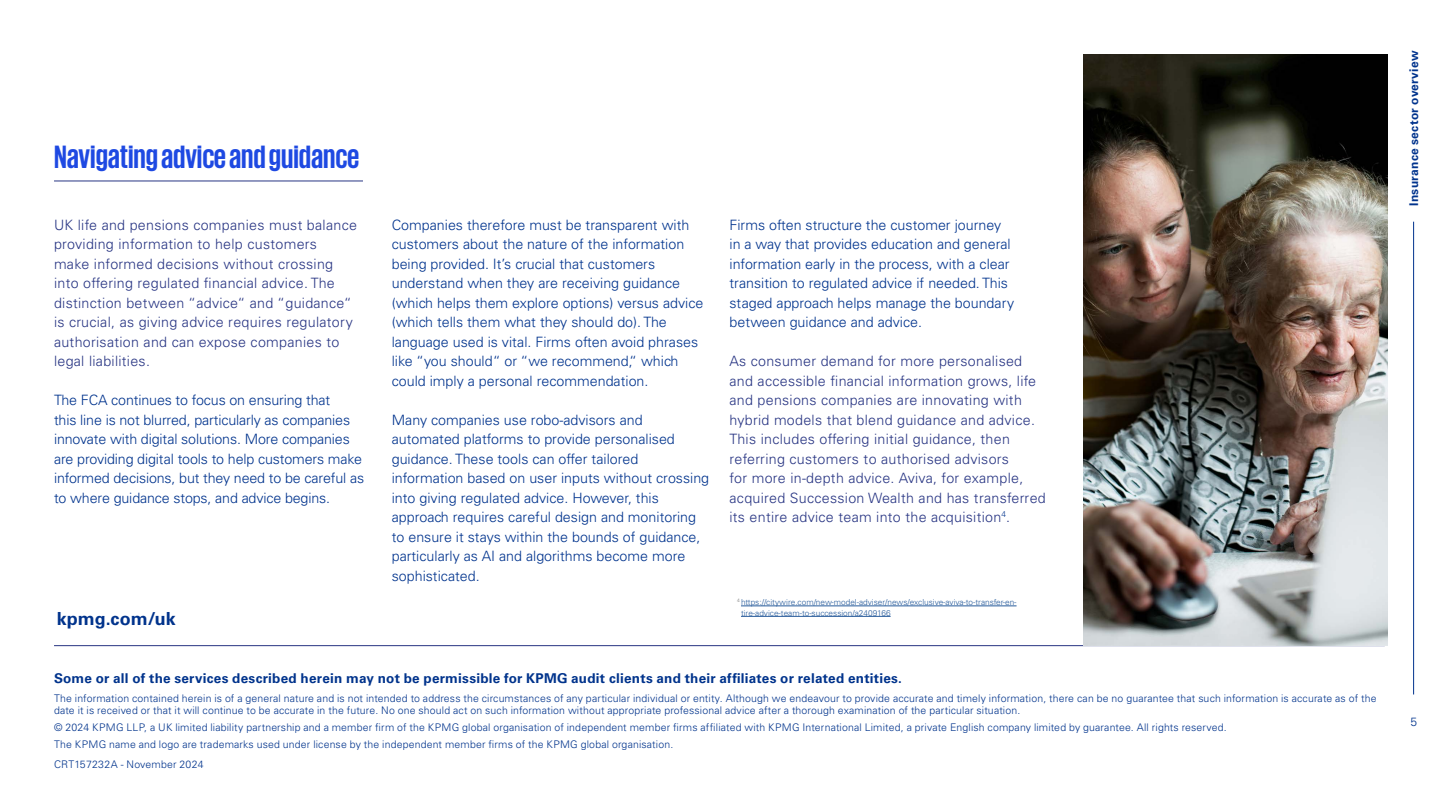
<style>
.page{position:relative;width:1441px;height:810px;background:#fff}
.page>*{position:absolute;margin:0;border:0;box-sizing:border-box;transform-origin:0 0}
.t1{font:700 33px "KPMG";color:#1e49e2}
.t2{font:700 18px "Univers LT Std";letter-spacing:.005em;color:#00338c}
.t3{font:300 14.25px/19.5px "Univers LT Std";color:#00338d}
.t4{font:300 14.25px/19.5px "Univers LT Std";letter-spacing:.02em;color:#283583}
.t5{font:700 13.5px "Univers LT Std";letter-spacing:.02em;color:#00338c}
.t6{font:700 12px "Univers LT Std";letter-spacing:.02em;color:#00338d}
.t7{font:300 12px "Univers LT Std";color:#00338d}
.t8{font:300 10.5px/12.6px "Univers LT Std";letter-spacing:.015em;color:#00338c}
.t9{font:300 8.25px/10.5px "Univers LT Std";color:#275b9b}
</style>
<div class="page">
<hr style="left:1412px;top:222px;width:1px;height:473px;background:#00338d">
<hr style="left:54px;top:181px;width:309px;height:1px;background:#283583">
<hr style="left:54px;top:645px;width:1330px;height:1px;background:#283583">
<img style="left:1083px;top:54px;width:303px;height:592px">
<hr style="left:741px;top:606px;width:275px;height:1px;background:#275b9b">
<hr style="left:741px;top:616px;width:149px;height:1px;background:#275b9b">
<h1 class="t1" style="left:54px;top:140px;width:307px">Navigating advice and guidance</h1>
<p class="t4" style="left:54px;top:215px;width:304px">UK life and pensions companies must balance providing information to help customers<br>make informed decisions without crossing into offering regulated financial advice. The distinction between “advice“ and “guidance“ is crucial, as giving advice requires regulatory authorisation and can expose companies to legal liabilities.</p>
<p class="t3" style="left:54px;top:390px;width:312px">The FCA continues to focus on ensuring that<br>this line is not blurred, particularly as companies innovate with digital solutions. More companies are providing digital tools to help customers make informed decisions, but they need to be careful as to where guidance stops, and advice begins.</p>
<p class="t2" style="left:57px;top:608px;width:121px">kpmg.com/uk</p>
<p class="t3" style="left:392px;top:215px;width:313px">Companies therefore must be transparent with customers about the nature of the information being provided. It’s crucial that customers understand when they are receiving guidance (which helps them explore options) versus advice (which tells them what they should do). The language used is vital. Firms often avoid phrases like “you should“ or “we recommend,“ which could imply a personal recommendation.</p>
<p class="t3" style="left:392px;top:410px;width:319px">Many companies use robo-advisors and automated platforms to provide personalised guidance. These tools can offer tailored information based on user inputs without crossing into giving regulated advice. However, this approach requires careful design and monitoring to ensure it stays within the bounds of guidance, particularly as AI and algorithms become more sophisticated.</p>
<p class="t3" style="left:729px;top:215px;width:286px">Firms often structure the customer journey in a way that provides education and general information early in the process, with a clear transition to regulated advice if needed. This staged approach helps manage the boundary between guidance and advice.</p>
<p class="t4" style="left:729px;top:351px;width:318px">As consumer demand for more personalised and accessible financial information grows, life and pensions companies are innovating with hybrid models that blend guidance and advice.<br>This includes offering initial guidance, then referring customers to authorised advisors<br>for more in-depth advice. Aviva, for example, acquired Succession Wealth and has transferred its entire advice team into the acquisition<sup>4</sup>.</p>
<p class="t9" style="left:741px;top:597px;width:277px;text-indent:-4px"><sup>4</sup> https://citywire.com/new-model-adviser/news/exclusive-aviva-to-transfer-en&shy;tire-advice-team-to-succession/a2409166</p>
<p class="t5" style="left:54px;top:670px;width:849px">Some or all of the services described herein may not be permissible for KPMG audit clients and their affiliates or related entities.</p>
<p class="t8" style="left:54px;top:692px;width:1323px">The information contained herein is of a general nature and is not intended to address the circumstances of any particular individual or entity. Although we endeavour to provide accurate and timely information, there can be no guarantee that such information is accurate as of the date it is received or that it will continue to be accurate in the future. No one should act on such information without appropriate professional advice after a thorough examination of the particular situation.</p>
<p class="t8" style="left:54px;top:719px;width:1174px;line-height:16.8px">© 2024 KPMG LLP, a UK limited liability partnership and a member firm of the KPMG global organisation of independent member firms affiliated with KPMG International Limited, a private English company limited by guarantee. All rights reserved.<br>The KPMG name and logo are trademarks used under license by the independent member firms of the KPMG global organisation.</p>
<p class="t8" style="left:54px;top:758px;width:151px">CRT157232A - November 2024</p>
<p class="t6" style="left:1406px;top:206px;width:157px;rotate:-90deg">Insurance sector overview</p>
<p class="t7" style="left:1410px;top:714px;width:8px">5</p>
</div>
